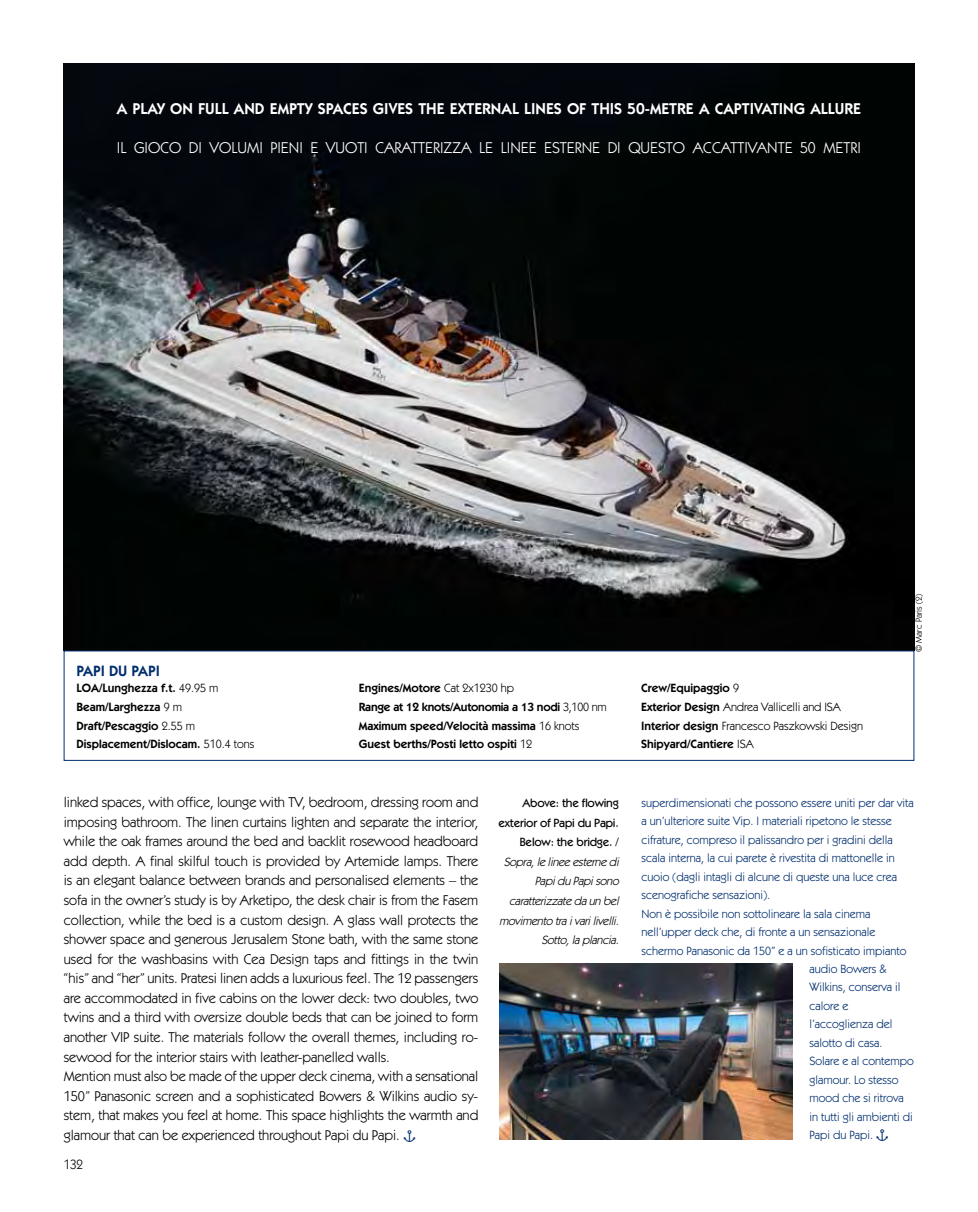
<style>
.page{position:relative;width:978px;height:1212px;background:#fff}
.page>*{position:absolute;margin:0;border:0;box-sizing:border-box;transform-origin:0 0}
.t1{font:15.75px "ITC Kabel Std";letter-spacing:.165em;color:#fff}
.t2{font:600 15.75px "ITC Kabel Std";color:#fff}
.t3{font:600 15px "ITC Kabel Std";color:#002e6e}
.t4{font:14.25px/19.5px "ITC Kabel Std";letter-spacing:-.005em;color:#000}
.t5{font:13.5px "ITC Kabel Std";color:#000;scale:.95 1}
.t6{font:12px "ITC Kabel Std";color:#002e6e}
.t7{font:600 12px/18.8px "ITC Kabel Std";color:#000}
.t8{font:600 12px/18.8px "ITC Kabel Std";letter-spacing:-.02em;color:#000}
.t9{font:italic 12px/19.5px "ITC Kabel Std";color:#000;text-align:right}
.t10{font:500 12px/19.5px "ITC Kabel Std";letter-spacing:-.02em;color:#000;text-align:right}
.t11{font:9px "ITC Kabel Std";color:#000}
.s1{font-weight:400}
.s2{font-family:"Carta Std";font-size:18px;color:#002e6e}
.s3{font-family:"Carta Std";font-size:18px}
</style>
<div class="page">
<img style="left:64px;top:64px;width:850px;height:587px">
<img style="left:500px;top:963px;width:293px;height:177px">
<div style="left:64px;top:651px;width:850px;height:110px;border:1px solid #002e6e"></div>
<p class="t2" style="left:117px;top:100px;width:746px">a play on full and empty spaces gives the external lines of this 50-metre a captivating allure</p>
<p class="t1" style="left:117px;top:139px;width:123px">il gioco di volumi</p>
<p class="t1" style="left:270px;top:139px;width:140px">pienievuoti caratte</p>
<p class="t1" style="left:433px;top:139px;width:120px">rizza le linee este</p>
<p class="t1" style="left:575px;top:139px;width:75px">rne di quest</p>
<p class="t1" style="left:673px;top:139px;width:26px">o accattiva</p>
<p class="t1" style="left:767px;top:139px;width:93px">nte 50 metri</p>
<p class="t3" style="left:77px;top:662px;width:85px">papi du papi</p>
<p class="t7" style="left:77px;top:679px;width:9px">LOA</p>
<p class="t7" style="left:77px;top:679px;width:180px;text-indent:23px">/Lunghezza f.t. <span class="s1">49.95 m<br></span>Beam/Larghezza <span class="s1">9 m<br></span>Draft/Pescaggio <span class="s1">2.55 m<br></span>Displacement/Dislocam. <span class="s1">510.4 tons</span></p>
<p class="t8" style="left:359px;top:679px;width:249px">Engines/Motore <span class="s1">Cat 2x1230 hp<br></span>Range at 12 knots/Autonomia a 13 nodi <span class="s1">3,100 nm </span>Maximum speed/Velocità massima <span class="s1">16 knots </span>Guest berths/Posti letto ospiti <span class="s1">12</span></p>
<p class="t7" style="left:641px;top:679px;width:224px">Crew/Equipaggio <span class="s1">9<br></span>Exterior Design <span class="s1">Andrea Vallicelli and ISA<br></span>Interior design <span class="s1">Francesco Paszkowski Design<br></span>Shipyard/Cantiere <span class="s1">ISA</span></p>
<p class="t11" style="left:913px;top:652px;width:60px;rotate:-90deg">© Marc Paris (2)</p>
<p class="t4" style="left:64px;top:792px;width:416px">linked spaces, with office, lounge with TV, bedroom, dressing room and imposing bathroom. The linen curtains lighten and separate the interior, while the oak frames around the bed and backlit rosewood headboard add depth. A final skilful touch is provided by Artemide lamps. There is an elegant balance between brands and personalised elements – the sofa in the owner’s study is by Arketipo, the desk chair is from the Fasem collection, while the bed is a custom design. A glass wall protects the shower space and generous Jerusalem Stone bath, with the same stone used for the washbasins with Cea Design taps and fittings in the twin “his” and “her” units. Pratesi linen adds a luxurious feel. The 12 passengers are accommodated in five cabins on the lower deck: two doubles, two twins and a third with oversize double beds that can be joined to form another VIP suite. The materials follow the overall themes, including ro&shy;sewood for the interior stairs with leather-panelled walls.<br>Mention must also be made of the upper deck cinema, with a sensational 150” Panasonic screen and a sophisticated Bowers &amp; Wilkins audio sy&shy;stem, that makes you feel at home. This space highlights the warmth and glamour that can be experienced throughout Papi du Papi. <span class="s2">•</span></p>
<p class="t5" style="left:64px;top:1156px;width:22px">132</p>
<p class="t10" style="left:498px;top:793px;width:122px">Above: the flowing exterior of Papi du Papi.<br>Below: the bridge. /</p>
<p class="t9" style="left:499px;top:852px;width:124px">Sopra,lelineeesternedi<br>PapiduPapisono caratterizzatedaunbel movimento traivarilivelli.<br>Sotto,laplancia.</p>
<p class="t6" style="left:641px;top:796px;width:274px">superdimensionati che possono essere uniti per dar vita</p>
<p class="t6" style="left:641px;top:814px;width:252px">a un’ulteriore suite Vip. I materiali ripetono le stesse</p>
<p class="t6" style="left:641px;top:833px;width:253px">cifrature, compreso il palissandro per i gradini della</p>
<p class="t6" style="left:641px;top:851px;width:255px">scala interna, la cui parete è rivestita di mattonelle in</p>
<p class="t6" style="left:641px;top:870px;width:257px">cuoio (dagli intagli di alcune di queste una luce crea</p>
<p class="t6" style="left:641px;top:888px;width:130px">scenografiche sensazioni).</p>
<p class="t6" style="left:641px;top:906px;width:230px">Non è possibile non sottolineare la sala cinema</p>
<p class="t6" style="left:641px;top:925px;width:235px">nell’upper deck che, di fronte a un sensazionale</p>
<p class="t6" style="left:641px;top:943px;width:266px">schermo Panasonic da 150’’ e a un sofisticato impianto</p>
<p class="t6" style="left:810px;top:962px;width:79px">audio Bowers &amp;</p>
<p class="t6" style="left:810px;top:980px;width:92px">Wilkins, conserva il</p>
<p class="t6" style="left:810px;top:999px;width:40px">calore e</p>
<p class="t6" style="left:810px;top:1017px;width:84px">l’accoglienza del</p>
<p class="t6" style="left:810px;top:1036px;width:74px">salotto di casa.</p>
<p class="t6" style="left:810px;top:1054px;width:106px">Solare e al contempo</p>
<p class="t6" style="left:810px;top:1073px;width:90px">glamour. Lo stesso</p>
<p class="t6" style="left:810px;top:1091px;width:96px">mood che si ritrova</p>
<p class="t6" style="left:810px;top:1109px;width:105px">in tutti gli ambienti di</p>
<p class="t6" style="left:810px;top:1128px;width:80px">Papi du Papi. <span class="s3">•</span></p>
</div>
